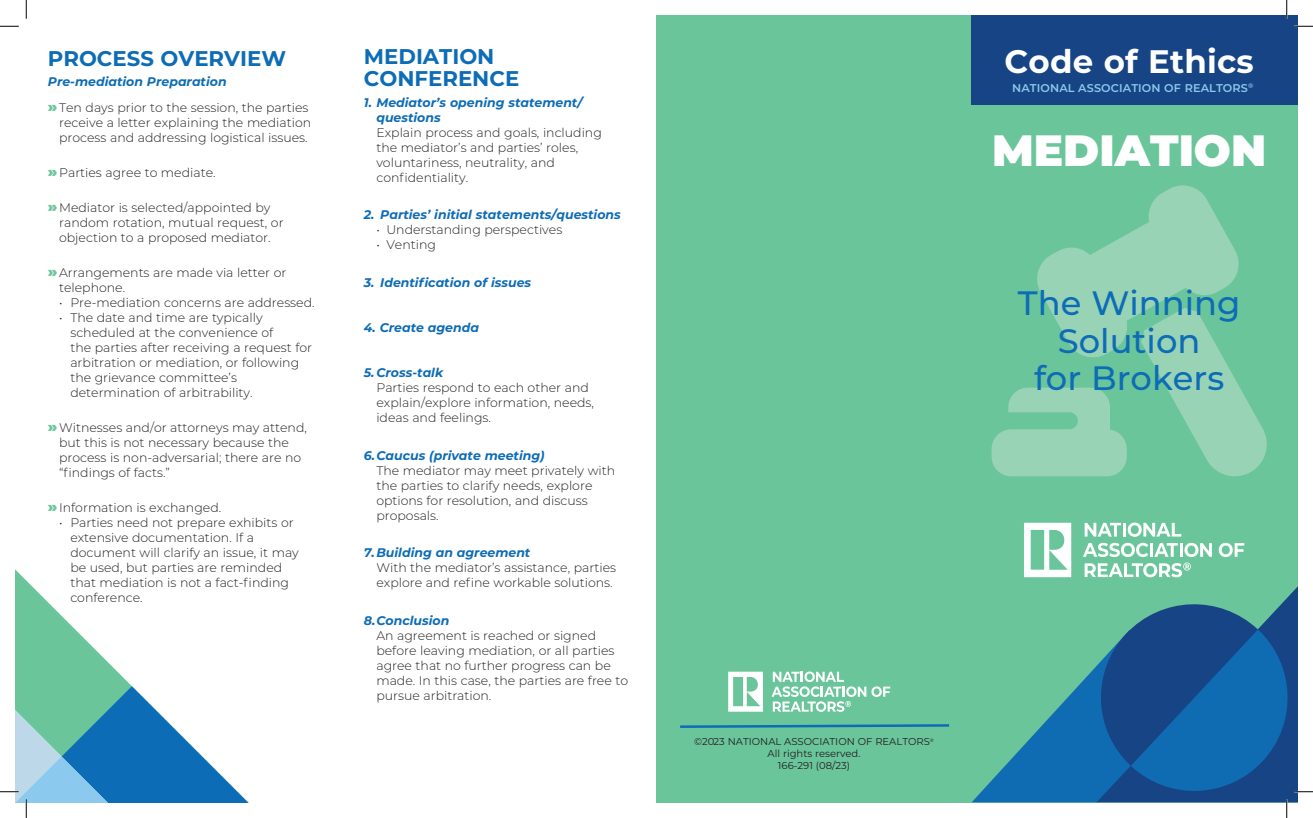
<style>
.page{position:relative;width:1313px;height:818px;background:#fff}
.page>*{position:absolute;margin:0;border:0;box-sizing:border-box;transform-origin:0 0}
.t1{font:900 43.75px "Montserrat";color:#fff}
.t2{font:500 33.75px/37.5px "Montserrat";color:#0d6cb6;text-align:center}
.t3{font:700 32.5px "Montserrat";letter-spacing:.005em;color:#fff}
.t4{font:700 21.25px/22.5px "Montserrat";color:#0d6cb6}
.t5{font:300 12.5px/15px "Montserrat";color:#231f20}
.t6{font:italic 700 12.5px/15px "Montserrat";color:#0d6cb6}
.t7{font:600 11.25px "Montserrat";letter-spacing:.01em;color:#8bc9ee}
.t8{font:10px/12px "Montserrat";color:#231f20;text-align:center}
.s1{font-weight:700;font-style:italic;color:#0d6cb6}
.s2{font-weight:900;font-size:15px;color:#6bc59b}
</style>
<div class="page">
<div style="left:656px;top:15px;width:318px;height:787px;background:#6bc59b"></div>
<div style="left:971px;top:15px;width:327px;height:90px;background:#174484"></div>
<div style="left:971px;top:105px;width:327px;height:697px;background:#6bc59b"></div>
<svg style="left:680px;top:724px;width:269px;height:4px"></svg>
<svg style="left:771px;top:671px;width:119px;height:40px"></svg>
<svg style="left:728px;top:671px;width:35px;height:40px"></svg>
<svg style="left:991px;top:185px;width:276px;height:291px"></svg>
<svg style="left:1084px;top:522px;width:37px;height:14px"></svg>
<hr style="left:1122px;top:522px;width:3px;height:14px;background:#fff">
<svg style="left:1127px;top:522px;width:54px;height:14px"></svg>
<svg style="left:1218px;top:543px;width:26px;height:14px"></svg>
<svg style="left:1083px;top:543px;width:128px;height:34px"></svg>
<svg style="left:1024px;top:522px;width:47px;height:55px"></svg>
<svg style="left:15px;top:569px;width:117px;height:117px;fill:#71c79f"></svg>
<svg style="left:0;top:25px;width:19px;height:2px"></svg>
<svg style="left:1294px;top:25px;width:18px;height:2px"></svg>
<svg style="left:25px;top:0;width:2px;height:19px"></svg>
<svg style="left:0;top:686px;width:249px;height:132px"></svg>
<svg style="left:1286px;top:0;width:1px;height:19px"></svg>
<svg style="left:971px;top:594px;width:341px;height:224px"></svg>
<h3 class="t4" style="left:48px;top:46px;width:240px">PROCESS OVERVIEW</h3>
<p class="t5" style="left:48px;top:69px;width:262px;line-height:25.5px"><span class="s1">Pre-mediation Preparation<br></span><span class="s2">»</span>Ten days prior to the session, the parties</p>
<p class="t5" style="left:59px;top:115px;width:253px">receive a letter explaining the mediation process and addressing logistical issues.</p>
<p class="t5" style="left:48px;top:164px;width:169px"><span class="s2">»</span>Parties agree to mediate.</p>
<p class="t5" style="left:59px;top:199px;width:226px;text-indent:-11px"><span class="s2">»</span>Mediator is selected/appointed by random rotation, mutual request, or objection to a proposed mediator.</p>
<p class="t5" style="left:59px;top:264px;width:229px;text-indent:-11px"><span class="s2">»</span>Arrangements are made via letter or telephone.</p>
<p class="t5" style="left:59px;top:294px;width:257px">• Pre-mediation concerns are addressed.</p>
<p class="t5" style="left:70px;top:309px;width:243px;text-indent:-11px">• The date and time are typically scheduled at the convenience of<br>the parties after receiving a request for arbitration or mediation, or following the grievance committee’s determination of arbitrability.</p>
<p class="t5" style="left:59px;top:419px;width:249px;text-indent:-11px"><span class="s2">»</span>Witnesses and/or attorneys may attend, but this is not necessary because the process is non-adversarial; there are no “findings of facts.”</p>
<p class="t5" style="left:48px;top:499px;width:175px"><span class="s2">»</span>Information is exchanged.</p>
<p class="t5" style="left:70px;top:514px;width:230px;text-indent:-11px">• Parties need not prepare exhibits or extensive documentation. If a document will clarify an issue, it may be used, but parties are reminded that mediation is not a fact-finding conference.</p>
<h3 class="t4" style="left:364px;top:44px;width:157px">MEDIATION<br>CONFERENCE</h3>
<p class="t6" style="left:376px;top:94px;width:207px;text-indent:-12px">1. Mediator’s opening statement/ questions</p>
<p class="t5" style="left:376px;top:124px;width:227px">Explain process and goals, including the mediator’s and parties’ roles, voluntariness, neutrality, and confidentiality.</p>
<p class="t6" style="left:364px;top:207px;width:258px">2. Parties’ initial statements/questions</p>
<p class="t5" style="left:376px;top:222px;width:187px">• Understanding perspectives</p>
<p class="t5" style="left:376px;top:237px;width:61px">• Venting</p>
<p class="t6" style="left:364px;top:274px;width:169px">3. Identification of issues</p>
<p class="t6" style="left:364px;top:319px;width:117px">4. Create agenda</p>
<p class="t6" style="left:364px;top:364px;width:81px">5.Cross-talk</p>
<p class="t5" style="left:376px;top:380px;width:219px">Parties respond to each other and explain/explore information, needs, ideas and feelings.</p>
<p class="t6" style="left:364px;top:447px;width:182px">6.Caucus (private meeting)</p>
<p class="t5" style="left:376px;top:462px;width:240px">The mediator may meet privately with the parties to clarify needs, explore options for resolution, and discuss proposals.</p>
<p class="t6" style="left:364px;top:544px;width:168px">7.Building an agreement</p>
<p class="t5" style="left:376px;top:560px;width:241px">With the mediator’s assistance, parties explore and refine workable solutions.</p>
<p class="t6" style="left:364px;top:612px;width:87px">8.Conclusion</p>
<p class="t5" style="left:376px;top:627px;width:253px">An agreement is reached or signed before leaving mediation, or all parties agree that no further progress can be made. In this case, the parties are free to pursue arbitration.</p>
<h3 class="t3" style="left:1004px;top:38px;width:250px">Code of Ethics</h3>
<p class="t7" style="left:1012px;top:80px;width:242px">NATIONAL ASSOCIATION OF REALTORS<sup>®</sup></p>
<h1 class="t1" style="left:992px;top:118px;width:276px">MEDIATION</h1>
<h2 class="t2" style="left:1017px;top:283px;width:224px">The Winning<br>Solution<br>for Brokers</h2>
<p class="t8" style="left:694px;top:735px;width:241px">©2023 NATIONAL ASSOCIATION OF REALTORS<sup>®<br></sup>All rights reserved.<br>166-291 (08/23)</p>
</div>
